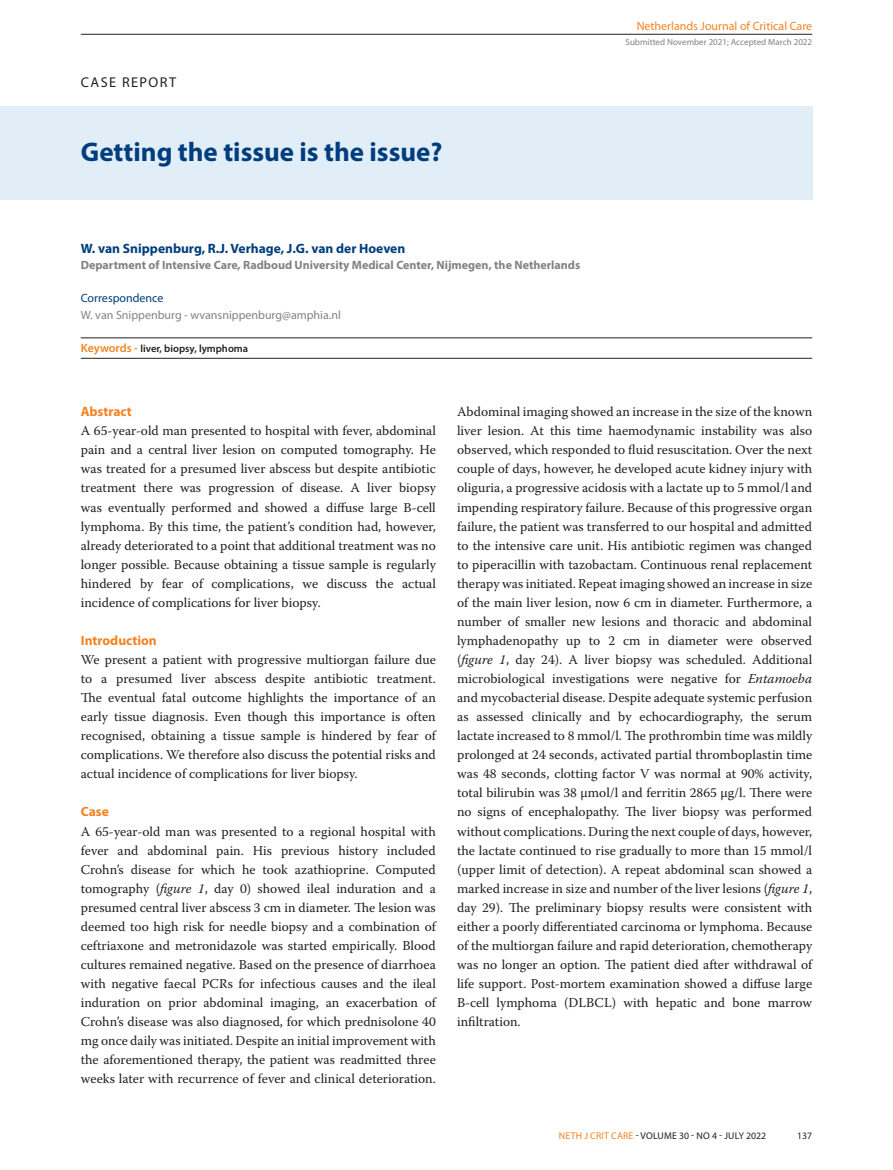
<style>
.page{position:relative;width:893px;height:1170px;background:#fff}
.page>*{position:absolute;margin:0;border:0;box-sizing:border-box;transform-origin:0 0}
.t1{font:700 27px "Myriad Pro";color:#013d7d}
.t2{font:14.25px "Myriad Pro";letter-spacing:.1em;color:#231f20}
.Plat_Warnock_Pro{font:13.5px/19px "Warnock Pro";color:#231f20;text-align:justify}
.t3{font:700 13.5px "Myriad Pro";color:#013d7d}
.Tussenkop{font:700 13.5px "Myriad Pro";color:#f58220}
.t4{font:700 12px "Myriad Pro";color:#808285}
.t5{font:12px "Myriad Pro";color:#808285}
.t6{font:12px "Myriad Pro";color:#f58220}
.t7{font:12px "Myriad Pro";color:#013d7d}
.Keywords___reference{font:600 10.5px "Myriad Pro";color:#231f20}
.t8{font:9.75px "Myriad Pro";letter-spacing:.02em;color:#231f20}
.t9{font:9px "Myriad Pro";color:#808285}
.s1{font-size:12px;color:#f58220}
.s2{font-style:italic}
.s3{color:#f58220}
</style>
<div class="page">
<hr style="left:81px;top:34px;width:731px;height:1px;background:#231f20">
<div style="left:0;top:106px;width:812px;height:94px;background:#e1eef7"></div>
<hr style="left:81px;top:337px;width:731px;height:1px;background:#231f20">
<hr style="left:81px;top:358px;width:731px;height:1px;background:#231f20">
<p class="t2" style="left:81px;top:75px;width:97px">CASE REPORT</p>
<p class="t1" style="left:81px;top:134px;width:363px">Getting the tissue is the issue?</p>
<p class="t3" style="left:81px;top:239px;width:326px">W. van Snippenburg, R.J. Verhage, J.G. van der Hoeven</p>
<p class="t4" style="left:81px;top:257px;width:501px">Department of Intensive Care, Radboud University Medical Center, Nijmegen, the Netherlands</p>
<p class="t7" style="left:81px;top:291px;width:84px">Correspondence</p>
<p class="t5" style="left:81px;top:308px;width:262px">W. van Snippenburg - wvansnippenburg@amphia.nl</p>
<p class="Keywords___reference" style="left:81px;top:341px;width:169px"><span class="s1">Keywords -</span> liver, biopsy, lymphoma</p>
<p class="t6" style="left:637px;top:20px;width:177px">Netherlands Journal of Critical Care</p>
<p class="t9" style="left:626px;top:37px;width:188px">Submitted November 2021; Accepted March 2022</p>
<p class="Tussenkop" style="left:81px;top:403px;width:53px">Abstract</p>
<p class="Plat_Warnock_Pro" style="left:81px;top:421px;width:357px">A 65-year-old man presented to hospital with fever, abdominal pain and a central liver lesion on computed tomography. He was treated for a presumed liver abscess but despite antibiotic treatment there was progression of disease. A liver biopsy was eventually performed and showed a diffuse large B-cell lymphoma. By this time, the patient’s condition had, however, already deteriorated to a point that additional treatment was no longer possible. Because obtaining a tissue sample is regularly hindered by fear of complications, we discuss the actual incidence of complications for liver biopsy.</p>
<p class="Tussenkop" style="left:81px;top:631px;width:78px">Introduction</p>
<p class="Plat_Warnock_Pro" style="left:81px;top:649px;width:357px">We present a patient with progressive multiorgan failure due to a presumed liver abscess despite antibiotic treatment.<br>The eventual fatal outcome highlights the importance of an early tissue diagnosis. Even though this importance is often recognised, obtaining a tissue sample is hindered by fear of complications. We therefore also discuss the potential risks and actual incidence of complications for liver biopsy.</p>
<p class="Tussenkop" style="left:81px;top:803px;width:30px">Case</p>
<p class="Plat_Warnock_Pro" style="left:81px;top:821px;width:357px">A 65-year-old man was presented to a regional hospital with fever and abdominal pain. His previous history included Crohn’s disease for which he took azathioprine. Computed tomography (<span class="s2">figure 1</span>, day 0) showed ileal induration and a presumed central liver abscess 3 cm in diameter. The lesion was deemed too high risk for needle biopsy and a combination of ceftriaxone and metronidazole was started empirically. Blood cultures remained negative. Based on the presence of diarrhoea with negative faecal PCRs for infectious causes and the ileal induration on prior abdominal imaging, an exacerbation of Crohn’s disease was also diagnosed, for which prednisolone 40 mg once daily was initiated. Despite an initial improvement with the aforementioned therapy, the patient was readmitted three weeks later with recurrence of fever and clinical deterioration.</p>
<p class="Plat_Warnock_Pro" style="left:457px;top:402px;width:357px">Abdominal imaging showed an increase in the size of the known liver lesion. At this time haemodynamic instability was also observed, which responded to fluid resuscitation. Over the next couple of days, however, he developed acute kidney injury with oliguria, a progressive acidosis with a lactate up to 5 mmol/l and impending respiratory failure. Because of this progressive organ failure, the patient was transferred to our hospital and admitted to the intensive care unit. His antibiotic regimen was changed to piperacillin with tazobactam. Continuous renal replacement therapy was initiated. Repeat imaging showed an increase in size of the main liver lesion, now 6 cm in diameter. Furthermore, a number of smaller new lesions and thoracic and abdominal lymphadenopathy up to 2 cm in diameter were observed (<span class="s2">figure 1</span>, day 24). A liver biopsy was scheduled. Additional microbiological investigations were negative for <span class="s2">Entamoeba </span>and mycobacterial disease. Despite adequate systemic perfusion as assessed clinically and by echocardiography, the serum lactate increased to 8 mmol/l. The prothrombin time was mildly prolonged at 24 seconds, activated partial thromboplastin time was 48 seconds, clotting factor V was normal at 90% activity, total bilirubin was 38 μmol/l and ferritin 2865 μg/l. There were no signs of encephalopathy. The liver biopsy was performed without complications. During the next couple of days, however, the lactate continued to rise gradually to more than 15 mmol/l (upper limit of detection). A repeat abdominal scan showed a marked increase in size and number of the liver lesions (<span class="s2">figure 1</span>, day 29). The preliminary biopsy results were consistent with either a poorly differentiated carcinoma or lymphoma. Because of the multiorgan failure and rapid deterioration, chemotherapy was no longer an option. The patient died after withdrawal of life support. Post-mortem examination showed a diffuse large B-cell lymphoma (DLBCL) with hepatic and bone marrow infiltration.</p>
<p class="t8" style="left:559px;top:1130px;width:209px"><span class="s3">NETH J CRIT CARE</span> - VOLUME 30 - NO 4 - JULY 2022</p>
<p class="t8" style="left:797px;top:1130px;width:17px">137</p>
</div>
